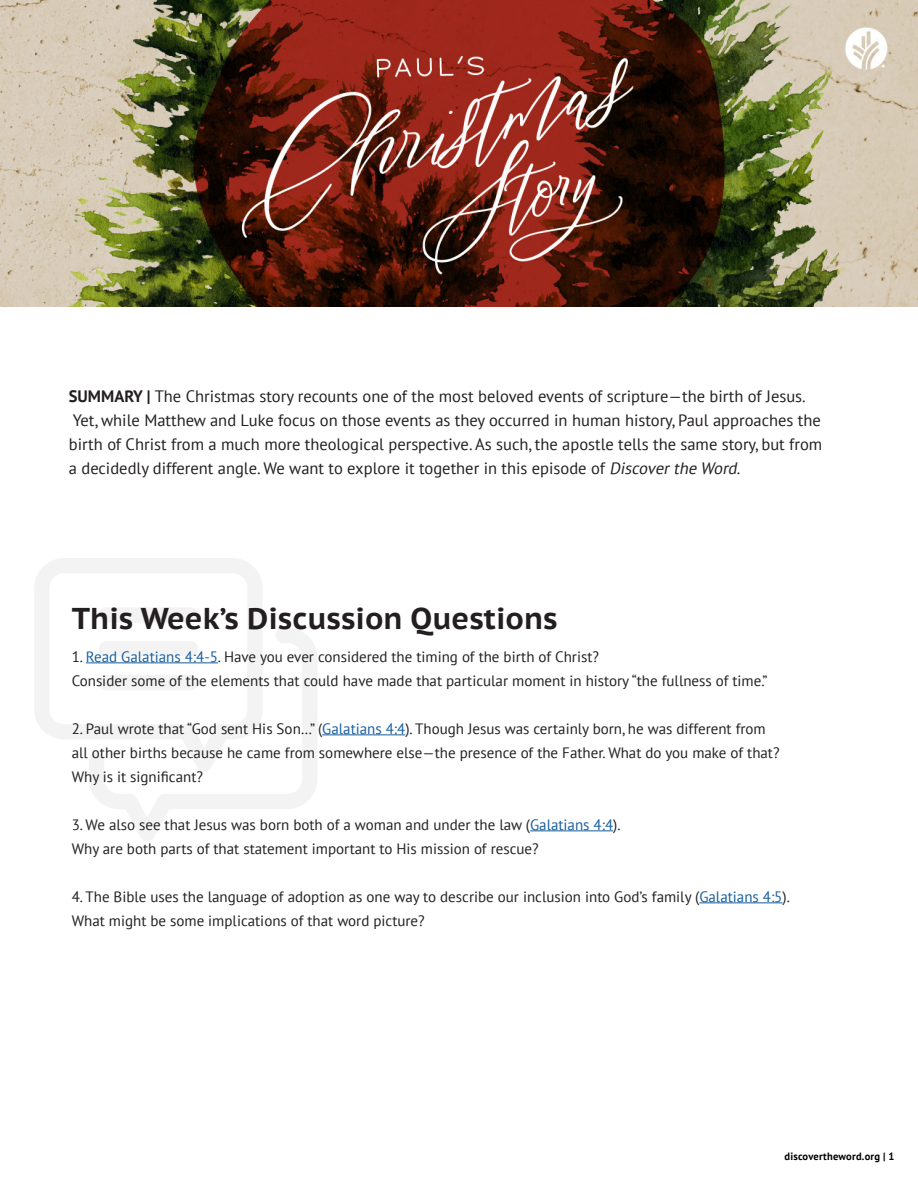
<style>
.page{position:relative;width:918px;height:1188px;background:#fff}
.page>*{position:absolute;margin:0;border:0;box-sizing:border-box;transform-origin:0 0}
.t1{font:700 30px "PT Sans Caption";color:#231f20}
.t2{font:16.5px/24px "PT Sans";color:#231f20}
.t3{font:15px "PT Sans";color:#231f20}
.t4{font:700 10.5px "PT Sans";letter-spacing:.02em;color:#000}
.s1{font-weight:700}
.s2{font-style:italic}
.s3{color:#175d9e}
</style>
<div class="page">
<svg style="left:34px;top:558px;width:228px;height:181px"></svg>
<svg style="left:89px;top:628px;width:228px;height:213px"></svg>
<img style="left:0;top:0;width:918px;height:307px">
<hr style="left:86px;top:662px;width:132px;height:1px;background:#175d9e">
<hr style="left:322px;top:734px;width:83px;height:1px;background:#175d9e">
<hr style="left:530px;top:830px;width:83px;height:1px;background:#175d9e">
<hr style="left:699px;top:902px;width:84px;height:1px;background:#175d9e">
<p class="t2" style="left:69px;top:384px;width:738px"><span class="s1">SUMMARY |</span> The Christmas story recounts one of the most beloved events of scripture—the birth of Jesus.</p>
<p class="t2" style="left:69px;top:408px;width:755px">Yet, while Matthew and Luke focus on those events as they occurred in human history, Paul approaches the birth of Christ from a much more theological perspective. As such, the apostle tells the same story, but from</p>
<p class="t2" style="left:69px;top:456px;width:673px">a decidedly different angle. We want to explore it together in this episode of <span class="s2">Discoverthe Word</span>.</p>
<p class="t1" style="left:72px;top:599px;width:487px">This Week’s Discussion Questions</p>
<p class="t3" style="left:72px;top:647px;width:529px">1. <span class="s3">Read Galatians 4:4-5</span>. Have you ever considered the timing of the birth of Christ?</p>
<p class="t3" style="left:72px;top:671px;width:697px">Consider some of the elements that could have made that particular moment in history “the fullness of time.”</p>
<p class="t3" style="left:72px;top:719px;width:696px">2. Paul wrote that “God sent His Son…” (<span class="s3">Galatians 4:4</span>). Though Jesus was certainly born, he was different from</p>
<p class="t3" style="left:72px;top:743px;width:709px">all other births because he came from somewhere else—the presence of the Father. What do you make of that?</p>
<p class="t3" style="left:72px;top:767px;width:133px">Why is it significant?</p>
<p class="t3" style="left:72px;top:815px;width:550px">3. We also see that Jesus was born both of a woman and under the law (<span class="s3">Galatians 4:4</span>).</p>
<p class="t3" style="left:72px;top:839px;width:469px">Why are both parts of that statement important to His mission of rescue?</p>
<p class="t3" style="left:72px;top:887px;width:720px">4. The Bible uses the language of adoption as one way to describe our inclusion into God’s family (<span class="s3">Galatians 4:5</span>).</p>
<p class="t3" style="left:72px;top:911px;width:355px">What might be some implications of that word picture?</p>
<p class="t4" style="left:785px;top:1149px;width:111px">discovertheword.org | 1</p>
</div>
